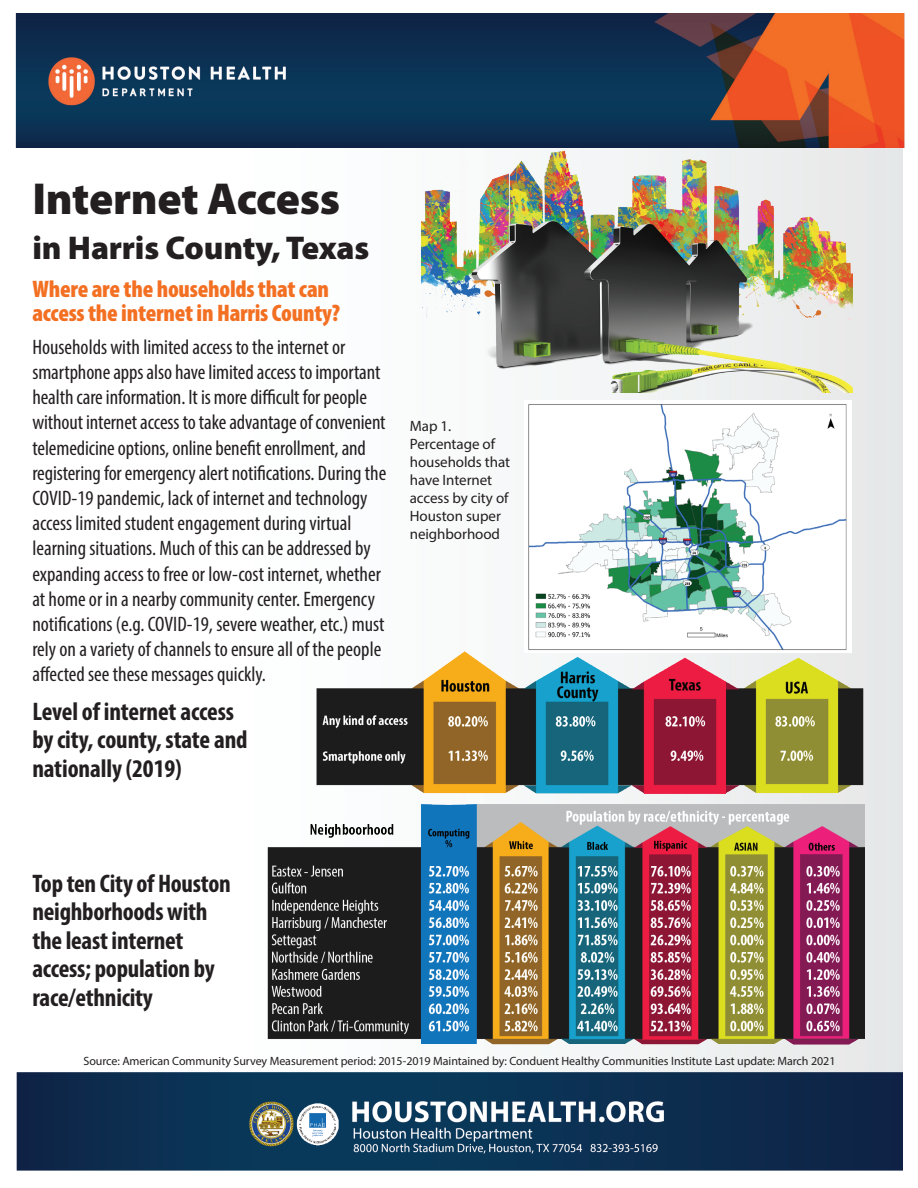
<style>
.page{position:relative;width:918px;height:1188px;background:#fff}
.page>*{position:absolute;margin:0;border:0;box-sizing:border-box;transform-origin:0 0}
.t1{font:900 45px "Myriad Pro";letter-spacing:-.005em;color:#231f20}
.t2{font:900 33px "Myriad Pro";letter-spacing:-.005em;color:#231f20}
.t3{font:700 condensed 25.5px/28.5px "Myriad Pro";letter-spacing:-.01em;color:#231f20}
.t4{font:900 condensed 24px/24px "Myriad Pro";letter-spacing:-.01em;color:#f37023}
.t5{font:condensed 21px/25.2px "Myriad Pro";color:#231f20}
.t6{font:15px/18px "Myriad Pro";letter-spacing:-.005em;color:#231f20}
.t7{font:12px "Myriad Pro";letter-spacing:-.005em;color:#231f20}
</style>
<div class="page">
<img style="left:571px;top:149px;width:332px;height:921px">
<img style="left:421px;top:149px;width:431px;height:244px">
<img style="left:316px;top:625px;width:582px;height:185px">
<img style="left:267px;top:792px;width:597px;height:265px">
<img style="left:525px;top:400px;width:327px;height:253px">
<img style="left:15px;top:14px;width:890px;height:135px">
<img style="left:16px;top:1070px;width:887px;height:101px">
<h1 class="t1" style="left:32px;top:169px;width:309px">Internet Access</h1>
<h2 class="t2" style="left:32px;top:226px;width:338px">in Harris County, Texas</h2>
<p class="t4" style="left:32px;top:276px;width:309px">Where are the households that can access the internet in Harris County?</p>
<p class="t5" style="left:32px;top:334px;width:356px">Households with limited access to the internet or smartphone apps also have limited access to important health care information. It is more difficult for people without internet access to take advantage of convenient telemedicine options, online benefit enrollment, and registering for emergency alert notifications. During the COVID-19 pandemic, lack of internet and technology access limited student engagement during virtual learning situations. Much of this can be addressed by expanding access to free or low-cost internet, whether at home or in a nearby community center. Emergency notifications (e.g. COVID-19, severe weather, etc.) must rely on a variety of channels to ensure all of the people affected see these messages quickly.</p>
<p class="t3" style="left:32px;top:696px;width:217px">Level of internet access by city, county, state and nationally (2019)</p>
<p class="t6" style="left:410px;top:417px;width:102px">Map 1.<br>Percentage of households that have Internet access by city of<br>Houston super neighborhood</p>
<p class="t3" style="left:32px;top:868px;width:200px">Top ten City of Houston neighborhoods with the least internet access; population by race/ethnicity</p>
<p class="t7" style="left:84px;top:1054px;width:753px">Source: American Community Survey Measurement period: 2015-2019 Maintained by: Conduent Healthy Communities Institute Last update: March 2021</p>
</div>
